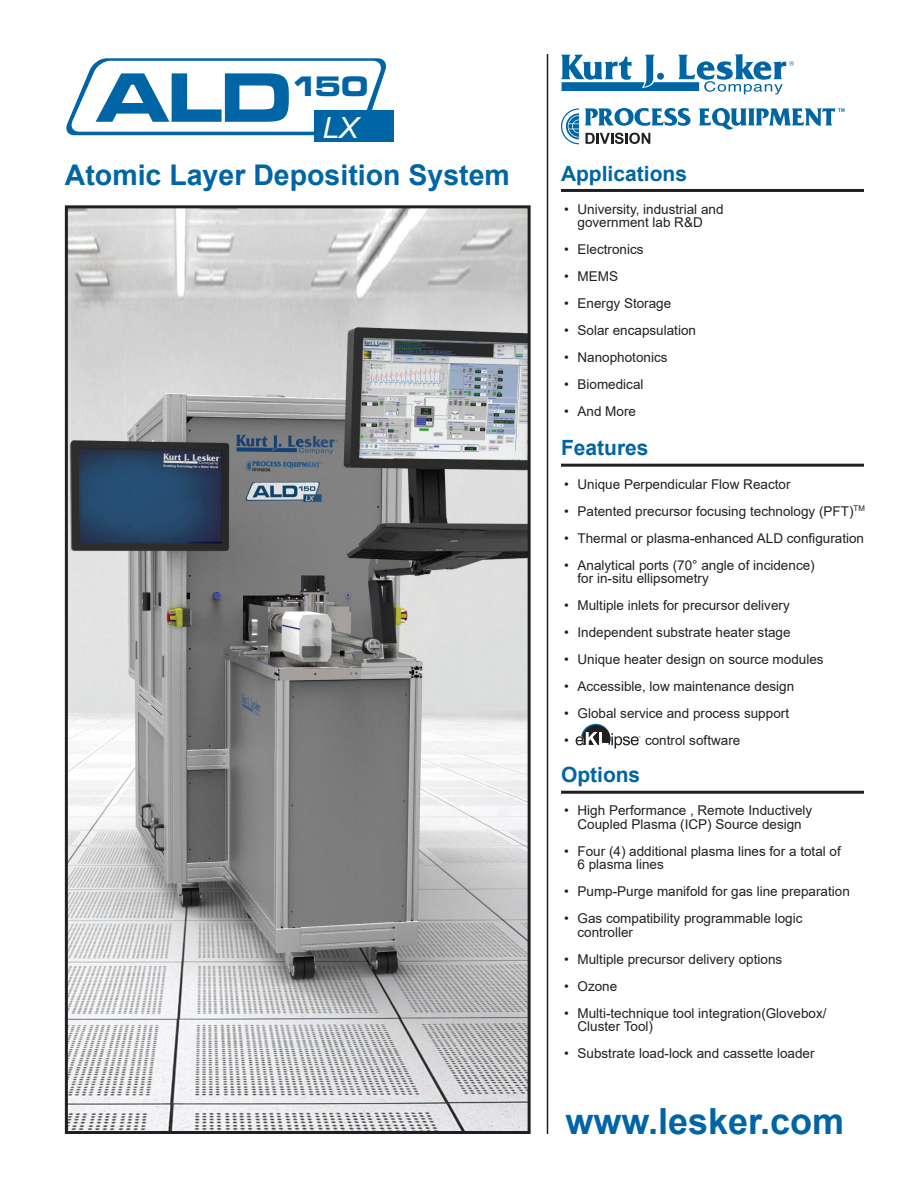
<style>
.page{position:relative;width:918px;height:1188px;background:#fff}
.page>*{position:absolute;margin:0;border:0;box-sizing:border-box;transform-origin:0 0}
.t1{font:700 36px "Arial";color:#0065a4}
.t2{font:29.25px "Microgramma D Bold Exte";color:#0065a4}
.t3{font:italic 29.25px "Arial";color:#fff}
.t4{font:700 28.5px "Arial";color:#0065a4}
.t5{font:700 21px "Arial";color:#0065a4}
.t6{font:13.5px/13.5px "Arial";color:#231f20}
</style>
<div class="page">
<hr style="left:547px;top:54px;width:1px;height:1080px;background:#231f20">
<img style="left:69px;top:209px;width:458px;height:921px">
<div style="left:65px;top:205px;width:466px;height:929px;border:3px solid #231f20"></div>
<hr style="left:561px;top:189px;width:303px;height:3px;background:#231f20">
<hr style="left:561px;top:464px;width:303px;height:3px;background:#231f20">
<svg style="left:561px;top:54px;width:233px;height:41px"></svg>
<hr style="left:561px;top:791px;width:303px;height:3px;background:#231f20">
<svg style="left:585px;top:108px;width:106px;height:18px"></svg>
<svg style="left:699px;top:108px;width:145px;height:22px"></svg>
<svg style="left:586px;top:133px;width:64px;height:11px"></svg>
<svg style="left:561px;top:108px;width:18px;height:36px"></svg>
<svg style="left:576px;top:724px;width:64px;height:25px"></svg>
<div style="left:314px;top:110px;width:80px;height:32px;background:#0065a4"></div>
<svg style="left:66px;top:58px;width:320px;height:77px"></svg>
<h2 class="t2" style="left:291px;top:67px;width:78px">150</h2>
<h2 class="t3" style="left:323px;top:108px;width:37px">LX</h2>
<h3 class="t4" style="left:65px;top:155px;width:447px">Atomic Layer Deposition System</h3>
<h3 class="t5" style="left:561px;top:158px;width:128px">Applications</h3>
<p class="t6" style="left:564px;top:202px;width:161px;text-align:center">• University, industrial and government lab R&amp;D</p>
<p class="t6" style="left:564px;top:243px;width:81px">• Electronics</p>
<p class="t6" style="left:564px;top:270px;width:55px">• MEMS</p>
<p class="t6" style="left:564px;top:297px;width:109px">• Energy Storage</p>
<p class="t6" style="left:564px;top:324px;width:134px">• Solar encapsulation</p>
<p class="t6" style="left:564px;top:351px;width:105px">• Nanophotonics</p>
<p class="t6" style="left:564px;top:378px;width:81px">• Biomedical</p>
<p class="t6" style="left:564px;top:405px;width:74px">• And More</p>
<h3 class="t5" style="left:561px;top:433px;width:89px">Features</h3>
<p class="t6" style="left:564px;top:477px;width:228px">• Unique Perpendicular Flow Reactor</p>
<p class="t6" style="left:564px;top:504px;width:303px">• Patented precursor focusing technology (PFT)<sup>TM</sup></p>
<p class="t6" style="left:564px;top:531px;width:302px">• Thermal or plasma-enhanced ALD configuration</p>
<p class="t6" style="left:578px;top:558px;width:239px;text-indent:-14px">• Analytical ports (70° angle of incidence) for in-situ ellipsometry</p>
<p class="t6" style="left:564px;top:598px;width:227px">• Multiple inlets for precursor delivery</p>
<p class="t6" style="left:564px;top:625px;width:228px">• Independent substrate heater stage</p>
<p class="t6" style="left:564px;top:652px;width:261px">• Unique heater design on source modules</p>
<p class="t6" style="left:564px;top:679px;width:232px">• Accessible, low maintenance design</p>
<p class="t6" style="left:564px;top:700px;width:227px;line-height:27px">• Global service and process support •</p>
<p class="t6" style="left:645px;top:733px;width:97px">control software</p>
<h3 class="t5" style="left:561px;top:760px;width:81px">Options</h3>
<p class="t6" style="left:564px;top:803px;width:250px;text-align:center">• High Performance , Remote Inductively<br>Coupled Plasma (ICP) Source design</p>
<p class="t6" style="left:578px;top:844px;width:265px;text-indent:-14px">• Four (4) additional plasma lines for a total of<br>6 plasma lines</p>
<p class="t6" style="left:564px;top:884px;width:287px">• Pump-Purge manifold for gas line preparation</p>
<p class="t6" style="left:578px;top:911px;width:227px;text-indent:-14px">• Gas compatibility programmable logic controller</p>
<p class="t6" style="left:564px;top:952px;width:220px">• Multiple precursor delivery options</p>
<p class="t6" style="left:564px;top:979px;width:55px">• Ozone</p>
<p class="t6" style="left:578px;top:1006px;width:251px;text-indent:-14px">• Multi-technique tool integration(Glovebox/<br>Cluster Tool)</p>
<p class="t6" style="left:564px;top:1046px;width:252px">• Substrate load-lock and cassette loader</p>
<h1 class="t1" style="left:566px;top:1096px;width:280px">www.lesker.com</h1>
</div>
